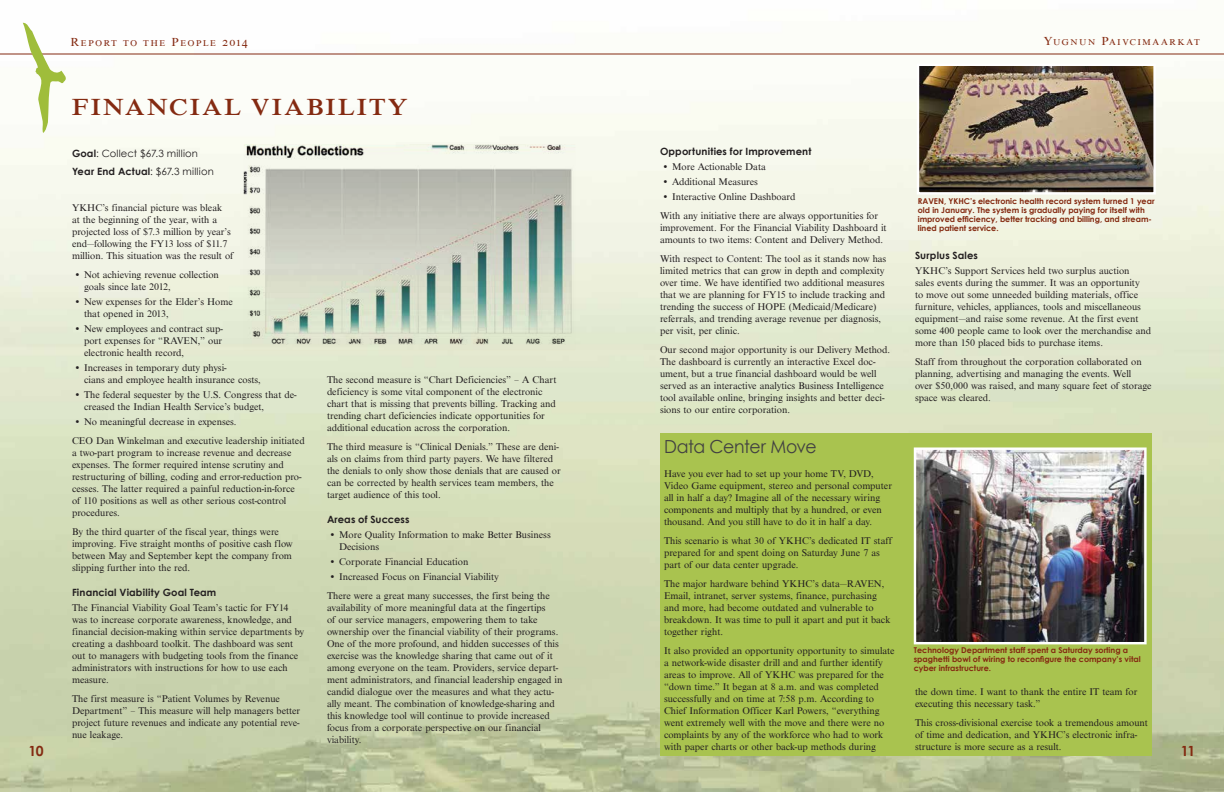
<style>
.page{position:relative;width:1224px;height:792px;background:#fff}
.page>*{position:absolute;margin:0;border:0;box-sizing:border-box;transform-origin:0 0}
.t1{font:500 24px "Nimbus Rom No 9 T";letter-spacing:.125em;color:#842a11}
.t2{font:18px "Century Gothic";letter-spacing:-.025em;color:#414042;scale:.96 1}
.t3{font:700 14px "Century Gothic";color:#842a11}
.t4{font:12px "Nimbus Rom No 9 SCT";letter-spacing:.1em;color:#842a11}
.t5{font:10px/12px "Nimbus Rom No 9 T";color:#231f20}
.t6{font:700 10px "Century Gothic";letter-spacing:.015em;color:#231f20}
.t7{font:10px/18px "Century Gothic";letter-spacing:.015em;color:#231f20}
.t8{font:700 8px/9px "Century Gothic";color:#842a11}
.s1{font-weight:700}
</style>
<div class="page">
<hr style="left:0;top:54px;width:1224px;height:1px;background:#842a11">
<svg style="left:23px;top:23px;width:46px;height:110px"></svg>
<div style="left:660px;top:433px;width:492px;height:323px;background:#a9c34f"></div>
<img style="left:244px;top:145px;width:331px;height:204px">
<div style="left:241px;top:142px;width:337px;height:210px;border:2px solid #fff"></div>
<img style="left:917px;top:450px;width:227px;height:191px">
<div style="left:914px;top:447px;width:233px;height:197px;border:2px solid #fff"></div>
<img style="left:920px;top:67px;width:233px;height:125px">
<div style="left:917px;top:64px;width:239px;height:131px;border:2px solid #fff"></div>
<p class="t4" style="left:70px;top:34px;width:179px">Report to the People 2014</p>
<p class="t4" style="left:1044px;top:34px;width:158px">Yugnun Paivcimaarkat</p>
<h1 class="t1" style="left:72px;top:93px;width:337px">FINANCIAL VIABILITY</h1>
<p class="t7" style="left:72px;top:144px;width:143px"><span class="s1">Goal</span>: Collect $67.3 million<br><span class="s1">Year End Actual</span>: $67.3 million</p>
<p class="t5" style="left:72px;top:201px;width:163px">YKHC’s financial picture was bleak<br>at the beginning of the year, with a projected loss of $7.3 million by year’s end—following the FY13 loss of $11.7 million. This situation was the result of</p>
<p class="t5" style="left:84px;top:268px;width:136px;text-indent:-10px">• Not achieving revenue collection goals since late 2012,</p>
<p class="t5" style="left:84px;top:295px;width:150px;text-indent:-10px">• New expenses for the Elder’s Home that opened in 2013,</p>
<p class="t5" style="left:84px;top:322px;width:140px;text-align:justify;text-indent:-10px">• New employees and contract sup&shy;port expenses for “RAVEN,” our electronic health record,</p>
<p class="t5" style="left:84px;top:361px;width:178px;text-indent:-10px">• Increases in temporary duty physi-<br>cians and employee health insurance costs,</p>
<p class="t5" style="left:84px;top:388px;width:214px;text-indent:-10px">• The federal sequester by the U.S. Congress that de&shy;creased the Indian Health Service’s budget,</p>
<p class="t5" style="left:72px;top:412px;width:234px;line-height:19px">• No meaningful decrease in expenses.<br>CEO Dan Winkelman and executive leadership initiated</p>
<p class="t5" style="left:72px;top:446px;width:231px">a two-part program to increase revenue and decrease expenses. The former required intense scrutiny and restructuring of billing, coding and error-reduction pro&shy;cesses. The latter required a painful reduction-in-force of 110 positions as well as other serious cost-control procedures.</p>
<p class="t5" style="left:72px;top:525px;width:222px">By the third quarter of the fiscal year, things were improving. Five straight months of positive cash flow between May and September kept the company from slipping further into the red.</p>
<p class="t6" style="left:72px;top:586px;width:146px">Financial Viability Goal Team</p>
<p class="t5" style="left:72px;top:601px;width:234px">The Financial Viability Goal Team’s tactic for FY14 was to increase corporate awareness, knowledge, and financial decision-making within service departments by creating a dashboard toolkit. The dashboard was sent out to managers with budgeting tools from the finance administrators with instructions for how to use each measure.</p>
<p class="t5" style="left:72px;top:692px;width:230px">The first measure is “Patient Volumes by Revenue Department” – This measure will help managers better project future revenues and indicate any potential reve&shy;nue leakage.</p>
<p class="t6" style="left:660px;top:145px;width:153px">Opportunities for Improvement</p>
<p class="t5" style="left:662px;top:161px;width:105px">• More Actionable Data</p>
<p class="t5" style="left:662px;top:176px;width:98px">• Additional Measures</p>
<p class="t5" style="left:660px;top:187px;width:220px;line-height:19px">• Interactive Online Dashboard<br>With any initiative there are always opportunities for</p>
<p class="t5" style="left:660px;top:222px;width:228px">improvement. For the Financial Viability Dashboard it amounts to two items: Content and Delivery Method.</p>
<p class="t5" style="left:660px;top:253px;width:228px">With respect to Content: The tool as it stands now has limited metrics that can grow in depth and complexity over time. We have identified two additional measures that we are planning for FY15 to include tracking and trending the success of HOPE (Medicaid/Medicare) referrals, and trending average revenue per diagnosis, per visit, per clinic.</p>
<p class="t5" style="left:660px;top:344px;width:232px">Our second major opportunity is our Delivery Method.<br>The dashboard is currently an interactive Excel doc&shy;ument, but a true financial dashboard would be well served as an interactive analytics Business Intelligence tool available online, bringing insights and better deci&shy;sions to our entire corporation.</p>
<p class="t8" style="left:918px;top:196px;width:238px">RAVEN, YKHC’s electronic health record system turned 1 year old in January. The system is gradually paying for itself with improved efficiency, better tracking and billing, and stream&shy;lined patient service.</p>
<p class="t6" style="left:915px;top:249px;width:65px">Surplus Sales</p>
<p class="t5" style="left:915px;top:265px;width:238px">YKHC’s Support Services held two surplus auction sales events during the summer. It was an opportunity<br>to move out some unneeded building materials, office furniture, vehicles, appliances, tools and miscellaneous equipment—and raise some revenue. At the first event some 400 people came to look over the merchandise and more than 150 placed bids to purchase items.</p>
<p class="t5" style="left:915px;top:356px;width:238px">Staff from throughout the corporation collaborated on planning, advertising and managing the events. Well<br>over $50,000 was raised, and many square feet of storage space was cleared.</p>
<p class="t5" style="left:327px;top:373px;width:231px">The second measure is “Chart Deficiencies” – A Chart deficiency is some vital component of the electronic chart that is missing that prevents billing. Tracking and trending chart deficiencies indicate opportunities for additional education across the corporation.</p>
<p class="t5" style="left:327px;top:440px;width:235px">The third measure is “Clinical Denials.” These are deni&shy;als on claims from third party payers. We have filtered the denials to only show those denials that are caused or can be corrected by health services team members, the target audience of this tool.</p>
<p class="t6" style="left:327px;top:513px;width:84px">Areas of Success</p>
<p class="t5" style="left:339px;top:528px;width:213px;text-indent:-10px">• More Quality Information to make Better Business<br>Decisions</p>
<p class="t5" style="left:329px;top:555px;width:141px">• Corporate Financial Education</p>
<p class="t5" style="left:327px;top:567px;width:224px;line-height:19px">• Increased Focus on Financial Viability<br>There were a great many successes, the first being the</p>
<p class="t5" style="left:327px;top:601px;width:237px">availability of more meaningful data at the fingertips<br>of our service managers, empowering them to take ownership over the financial viability of their programs.<br>One of the more profound, and hidden successes of this exercise was the knowledge sharing that came out of it among everyone on the team. Providers, service depart&shy;ment administrators, and financial leadership engaged in candid dialogue over the measures and what they actu&shy;ally meant. The combination of knowledge-sharing and this knowledge tool will continue to provide increased focus from a corporate perspective on our financial viability.</p>
<h2 class="t2" style="left:664px;top:435px;width:161px">Data Center Move</h2>
<p class="t5" style="left:664px;top:468px;width:230px">Have you ever had to set up your home TV, DVD, Video Game equipment, stereo and personal computer all in half a day? Imagine all of the necessary wiring components and multiply that by a hundred, or even thousand. And you still have to do it in half a day.</p>
<p class="t5" style="left:664px;top:535px;width:230px">This scenario is what 30 of YKHC’s dedicated IT staff prepared for and spent doing on Saturday June 7 as part of our data center upgrade.</p>
<p class="t5" style="left:664px;top:578px;width:228px">The major hardware behind YKHC’s data—RAVEN, Email, intranet, server systems, finance, purchasing and more, had become outdated and vulnerable to breakdown. It was time to pull it apart and put it back together right.</p>
<p class="t5" style="left:664px;top:645px;width:232px">It also provided an opportunity opportunity to simulate a network-wide disaster drill and and further identify areas to improve. All of YKHC was prepared for the “down time.” It began at 8 a.m. and was completed successfully and on time at 7:58 p.m. According to Chief Information Officer Karl Powers, “everything went extremely well with the move and there were no complaints by any of the workforce who had to work with paper charts or other back-up methods during</p>
<p class="t8" style="left:914px;top:646px;width:228px">Technology Department staff spent a Saturday sorting a spaghetti bowl of wiring to reconfigure the company’s vital cyber infrastructure.</p>
<p class="t5" style="left:915px;top:686px;width:224px">the down time. I want to thank the entire IT team for executing this necessary task.”</p>
<p class="t5" style="left:915px;top:717px;width:234px">This cross-divisional exercise took a tremendous amount of time and dedication, and YKHC’s electronic infra&shy;structure is more secure as a result.</p>
<h3 class="t3" style="left:28px;top:742px;width:17px">10</h3>
<h3 class="t3" style="left:1181px;top:742px;width:16px">11</h3>
</div>
